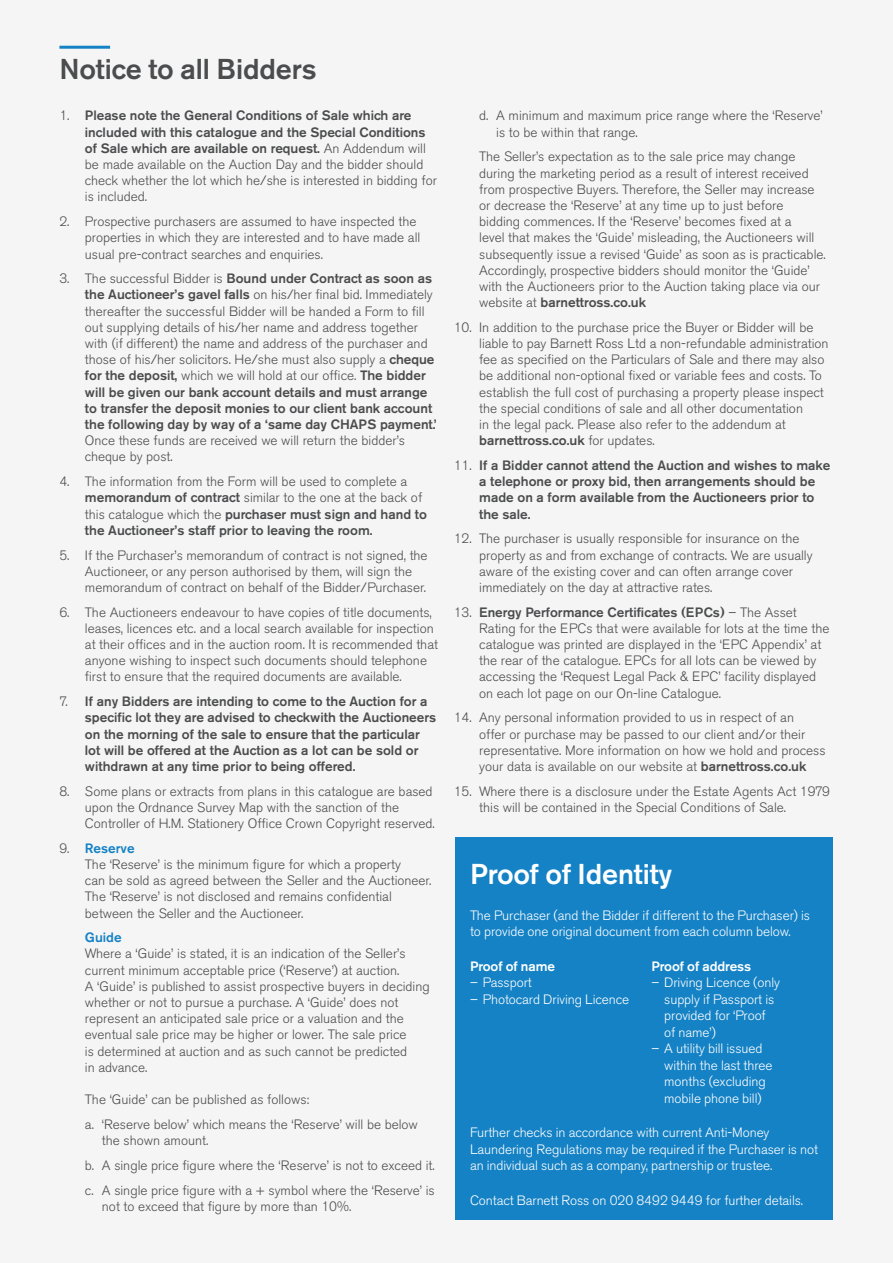
<style>
.page{position:relative;width:893px;height:1263px;background:#f5f5f6}
.page>*{position:absolute;margin:0;border:0;box-sizing:border-box;transform-origin:0 0}
.t1{font:500 28.5px "Akzidenz Grotesk BE";letter-spacing:-.005em;color:#4b4c4d}
.t2{font:500 28.5px "Akzidenz Grotesk BE";letter-spacing:-.005em;color:#fff}
.t3{font:300 13.5px/16.2px "Akzidenz Grotesk BE";color:#4b4c4d}
.t4{font:300 13.5px/16.5px "Akzidenz Grotesk BE";letter-spacing:-.005em;color:#fff}
.t5{font:500 13.5px/16.2px "Akzidenz Grotesk BE";color:#4b4c4d}
.t6{font:500 13.5px "Akzidenz Grotesk BE";letter-spacing:-.005em;color:#fff}
.t7{font:500 13.5px "Akzidenz Grotesk BE";color:#1582c5}
.s1{font-weight:500}
.s2{font-weight:300}
.s3{font-weight:500;color:#1582c5}
</style>
<div class="page">
<hr style="left:59px;top:46px;width:51px;height:3px;background:#1582c5">
<div style="left:455px;top:837px;width:378px;height:383px;background:#1582c5"></div>
<h1 class="t1" style="left:59px;top:51px;width:259px">Notice to all Bidders</h1>
<p class="t3" style="left:85px;top:108px;width:353px;text-indent:-26px">1. <span class="s1">Please note the General Conditions of Sale which are included with this catalogue and the Special Conditions of Sale which are available on request.</span> An Addendum will be made available on the Auction Day and the bidder should check whether the lot which he/she is interested in bidding for is included.</p>
<p class="t3" style="left:85px;top:214px;width:337px;text-indent:-26px">2. Prospective purchasers are assumed to have inspected the properties in which they are interested and to have made all usual pre-contract searches and enquiries.</p>
<p class="t3" style="left:85px;top:271px;width:353px;text-indent:-26px">3. The successful Bidder is <span class="s1">Bound under Contract as soon as the Auctioneer’s gavel falls</span> on his/her final bid. Immediately thereafter the successful Bidder will be handed a Form to fill out supplying details of his/her name and address together with (if different) the name and address of the purchaser and those of his/her solicitors. He/she must also supply a <span class="s1">cheque for the deposit,</span> which we will hold at our office. <span class="s1">The bidder will be given our bank account details and must arrange to transfer the deposit monies to our client bank account the following day by way of a ‘same day CHAPS payment.’</span></p>
<p class="t3" style="left:85px;top:433px;width:322px">Once these funds are received we will return the bidder’s cheque by post.</p>
<p class="t3" style="left:85px;top:474px;width:344px;text-indent:-26px">4. The information from the Form will be used to complete a <span class="s1">memorandum of contract</span> similar to the one at the back of this catalogue which the <span class="s1">purchaser must sign and hand to the Auctioneer’s staff prior to leaving the room.</span></p>
<p class="t3" style="left:85px;top:547px;width:344px;text-indent:-26px">5. If the Purchaser’s memorandum of contract is not signed, the<br>Auctioneer, or any person authorised by them, will sign the memorandum of contract on behalf of the Bidder/Purchaser.</p>
<p class="t3" style="left:85px;top:604px;width:355px;text-indent:-26px">6. The Auctioneers endeavour to have copies of title documents, leases, licences etc. and a local search available for inspection at their offices and in the auction room. It is recommended that anyone wishing to inspect such documents should telephone first to ensure that the required documents are available.</p>
<p class="t5" style="left:85px;top:693px;width:353px;text-indent:-26px"><span class="s2">7.</span> If any Bidders are intending to come to the Auction for a specific lot they are advised to checkwith the Auctioneers on the morning of the sale to ensure that the particular lot will be offered at the Auction as a lot can be sold or withdrawn at any time prior to being offered.</p>
<p class="t3" style="left:85px;top:783px;width:351px;text-indent:-26px">8. Some plans or extracts from plans in this catalogue are based upon the Ordnance Survey Map with the sanction of the<br>Controller of H.M. Stationery Office Crown Copyright reserved.</p>
<p class="t3" style="left:85px;top:840px;width:348px;text-indent:-26px">9. <span class="s3">Reserve<br></span>The ‘Reserve’ is the minimum figure for which a property<br>can be sold as agreed between the Seller and the Auctioneer.<br>The ‘Reserve’ is not disclosed and remains confidential between the Seller and the Auctioneer.</p>
<p class="t7" style="left:85px;top:929px;width:38px">Guide</p>
<p class="t3" style="left:85px;top:946px;width:346px">Where a ‘Guide’ is stated, it is an indication of the Seller’s current minimum acceptable price (‘Reserve’) at auction.<br>A ‘Guide’ is published to assist prospective buyers in deciding whether or not to pursue a purchase. A ‘Guide’ does not represent an anticipated sale price or a valuation and the eventual sale price may be higher or lower. The sale price<br>is determined at auction and as such cannot be predicted<br>in advance.</p>
<p class="t3" style="left:85px;top:1087px;width:334px;line-height:24.8px">The ‘Guide’ can be published as follows:<br>a. ‘Reserve below’ which means the ‘Reserve’ will be below</p>
<p class="t3" style="left:85px;top:1128px;width:351px;line-height:24.8px;text-indent:17px">the shown amount.<br>b. A single price figure where the ‘Reserve’ is not to exceed it. c. A single price figure with a + symbol where the ‘Reserve’ is</p>
<p class="t3" style="left:102px;top:1198px;width:251px">not to exceed that figure by more than 10%.</p>
<p class="t3" style="left:496px;top:108px;width:328px;text-indent:-17px">d. A minimum and maximum price range where the ‘Reserve’ is to be within that range.</p>
<p class="t3" style="left:479px;top:149px;width:348px">The Seller’s expectation as to the sale price may change during the marketing period as a result of interest received from prospective Buyers. Therefore, the Seller may increase or decrease the ‘Reserve’ at any time up to just before bidding commences. If the ‘Reserve’ becomes fixed at a<br>level that makes the ‘Guide’ misleading, the Auctioneers will subsequently issue a revised ‘Guide’ as soon as is practicable.<br>Accordingly, prospective bidders should monitor the ‘Guide’ with the Auctioneers prior to the Auction taking place via our website at <span class="s1">barnettross.co.uk</span></p>
<p class="t3" style="left:479px;top:319px;width:351px;text-indent:-26px">10. In addition to the purchase price the Buyer or Bidder will be liable to pay Barnett Ross Ltd a non-refundable administration fee as specified on the Particulars of Sale and there may also be additional non-optional fixed or variable fees and costs. To establish the full cost of purchasing a property please inspect the special conditions of sale and all other documentation<br>in the legal pack. Please also refer to the addendum at <span class="s1">barnettross.co.uk</span> for updates.</p>
<p class="t5" style="left:479px;top:457px;width:353px;text-indent:-26px"><span class="s2">11.</span> If a Bidder cannot attend the Auction and wishes to make a telephone or proxy bid, then arrangements should be made on a form available from the Auctioneers prior to the sale.</p>
<p class="t3" style="left:479px;top:531px;width:335px;text-indent:-26px">12. The purchaser is usually responsible for insurance on the property as and from exchange of contracts. We are usually aware of the existing cover and can often arrange cover immediately on the day at attractive rates.</p>
<p class="t3" style="left:479px;top:604px;width:352px;text-indent:-26px">13. <span class="s1">Energy Performance Certificates (EPCs)</span> – The Asset Rating for the EPCs that were available for lots at the time the catalogue was printed are displayed in the ‘EPC Appendix’ at the rear of the catalogue. EPCs for all lots can be viewed by accessing the ‘Request Legal Pack &amp; EPC’ facility displayed on each lot page on our On-line Catalogue.</p>
<p class="t3" style="left:479px;top:710px;width:348px;text-indent:-26px">14. Any personal information provided to us in respect of an<br>offer or purchase may be passed to our client and/or their representative. More information on how we hold and process your data is available on our website at <span class="s1">barnettross.co.uk</span></p>
<p class="t3" style="left:479px;top:783px;width:352px;text-indent:-26px">15. Where there is a disclosure under the Estate Agents Act 1979 this will be contained in the Special Conditions of Sale.</p>
<h1 class="t2" style="left:470px;top:856px;width:204px">Proof of Identity</h1>
<p class="t4" style="left:470px;top:907px;width:342px">The Purchaser (and the Bidder if different to the Purchaser) is to provide one original document from each column below.</p>
<p class="t6" style="left:470px;top:958px;width:87px">Proof of name</p>
<p class="t4" style="left:470px;top:974px;width:63px">– Passport</p>
<p class="t4" style="left:470px;top:991px;width:161px">– Photocard Driving Licence</p>
<p class="t6" style="left:651px;top:958px;width:101px">Proof of address</p>
<p class="t4" style="left:664px;top:974px;width:117px;text-indent:-13px">– Driving Licence (only supply if Passport is provided for ‘Proof of name’)</p>
<p class="t4" style="left:664px;top:1040px;width:110px;text-indent:-13px">– A utility bill issued within the last three months (excluding mobile phone bill)</p>
<p class="t4" style="left:470px;top:1124px;width:350px">Further checks in accordance with current Anti-Money<br>Laundering Regulations may be required if the Purchaser is not an individual such as a company, partnership or trustee.</p>
<p class="t4" style="left:470px;top:1192px;width:335px">Contact Barnett Ross on 020 8492 9449 for further details.</p>
</div>
